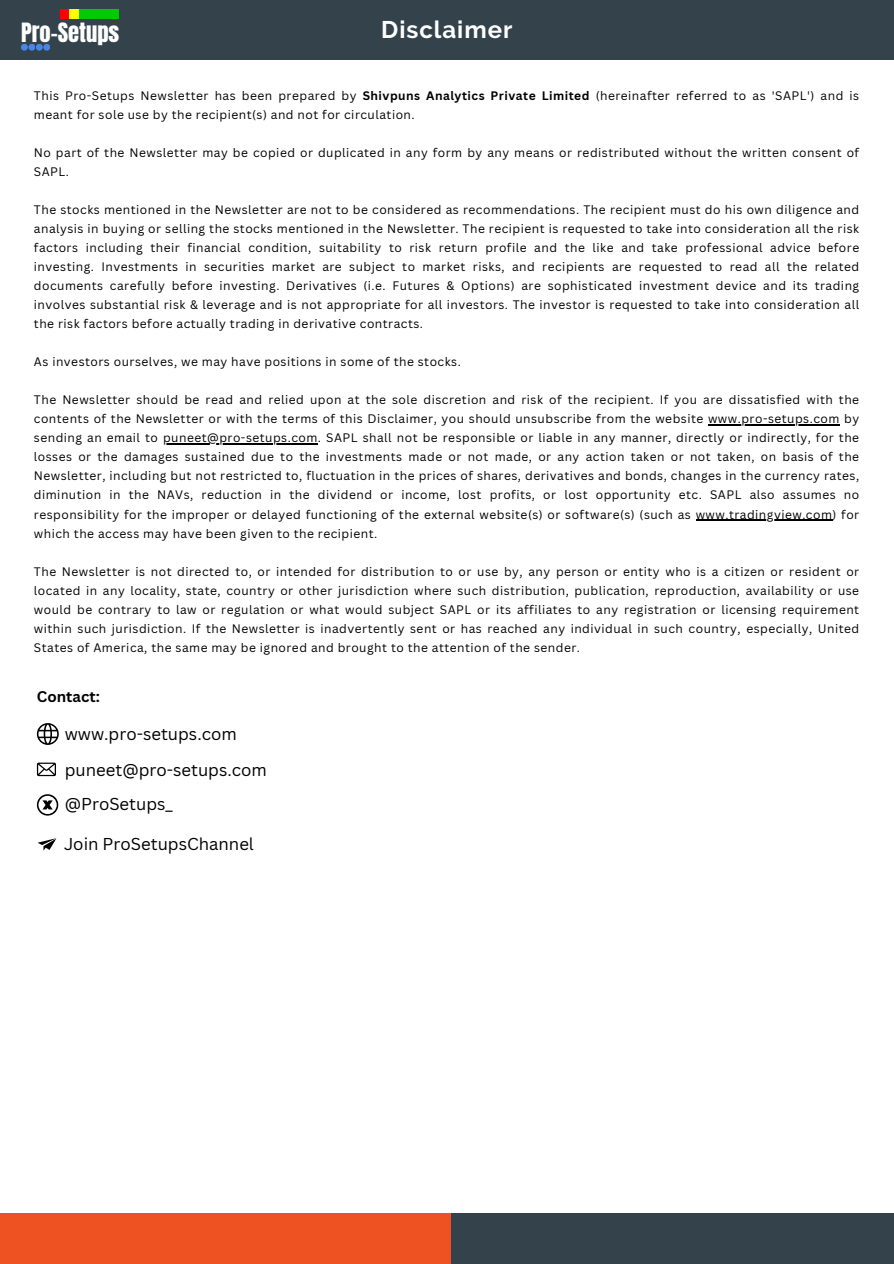
<style>
.page{position:relative;width:894px;height:1264px;background:#fff}
.page>*{position:absolute;margin:0;border:0;box-sizing:border-box;transform-origin:0 0}
.t1{font:700 24px "Raleway";letter-spacing:.04em;color:#fff}
.t2{font:22.65px "Anton";color:#fff}
.t3{font:16.8px "Canva Sans";color:#000}
.t4{font:700 15px "Canva Sans";color:#000}
.t5{font:12px/19px "Canva Sans";letter-spacing:.04em;color:#000;text-align:justify}
.s1{font-weight:700}
</style>
<div class="page">
<div style="left:0;top:0;width:893px;height:60px;background:#34434b"></div>
<div style="left:0;top:1213px;width:462px;height:50px;background:#ef5222"></div>
<div style="left:450px;top:1213px;width:443px;height:50px;background:#34434b"></div>
<hr style="left:707px;top:424px;width:132px;height:1px;background:#000">
<hr style="left:163px;top:443px;width:155px;height:1px;background:#000">
<hr style="left:695px;top:519px;width:137px;height:1px;background:#000">
<svg style="left:37px;top:794px;width:21px;height:21px"></svg>
<svg style="left:37px;top:838px;width:20px;height:13px"></svg>
<svg style="left:37px;top:762px;width:19px;height:14px"></svg>
<svg style="left:37px;top:723px;width:21px;height:21px"></svg>
<div style="left:21px;top:44px;width:7px;height:7px;background:#4a86e8;border-radius:50%"></div>
<div style="left:28px;top:44px;width:7px;height:7px;background:#4a86e8;border-radius:50%"></div>
<div style="left:36px;top:44px;width:7px;height:7px;background:#4a86e8;border-radius:50%"></div>
<div style="left:60px;top:9px;width:9px;height:9px;background:#f00"></div>
<div style="left:70px;top:9px;width:9px;height:9px;background:#ff0"></div>
<div style="left:80px;top:9px;width:9px;height:9px;background:#00ca00"></div>
<div style="left:43px;top:44px;width:7px;height:7px;background:#4a86e8;border-radius:50%"></div>
<div style="left:89px;top:9px;width:9px;height:9px;background:#00ca00"></div>
<div style="left:99px;top:9px;width:9px;height:9px;background:#00ca00"></div>
<div style="left:109px;top:9px;width:9px;height:9px;background:#00ca00"></div>
<h3 class="t2" style="left:21px;top:16px;width:100px">Pro-Setups</h3>
<h1 class="t1" style="left:381px;top:16px;width:132px">Disclaimer</h1>
<p class="t5" style="left:34px;top:86px;width:826px">This Pro-Setups Newsletter has been prepared by <span class="s1">Shivpuns Analytics Private Limited</span> (hereinafter referred to as 'SAPL') and is meant for sole use by the recipient(s) and not for circulation.</p>
<p class="t5" style="left:34px;top:143px;width:826px">No part of the Newsletter may be copied or duplicated in any form by any means or redistributed without the written consent of<br>SAPL.</p>
<p class="t5" style="left:34px;top:200px;width:826px">The stocks mentioned in the Newsletter are not to be considered as recommendations. The recipient must do his own diligence and analysis in buying or selling the stocks mentioned in the Newsletter. The recipient is requested to take into consideration all the risk factors including their financial condition, suitability to risk return profile and the like and take professional advice before investing. Investments in securities market are subject to market risks, and recipients are requested to read all the related documents carefully before investing. Derivatives (i.e. Futures &amp; Options) are sophisticated investment device and its trading involves substantial risk &amp; leverage and is not appropriate for all investors. The investor is requested to take into consideration all the risk factors before actually trading in derivative contracts.</p>
<p class="t5" style="left:34px;top:352px;width:428px">As investors ourselves, we may have positions in some of the stocks.</p>
<p class="t5" style="left:34px;top:390px;width:826px">The Newsletter should be read and relied upon at the sole discretion and risk of the recipient. If you are dissatisfied with the contents of the Newsletter or with the terms of this Disclaimer, you should unsubscribe from the website www.pro-setups.com by sending an email to puneet@pro-setups.com. SAPL shall not be responsible or liable in any manner, directly or indirectly, for the losses or the damages sustained due to the investments made or not made, or any action taken or not taken, on basis of the Newsletter, including but not restricted to, fluctuation in the prices of shares, derivatives and bonds, changes in the currency rates, diminution in the NAVs, reduction in the dividend or income, lost profits, or lost opportunity etc. SAPL also assumes no responsibility for the improper or delayed functioning of the external website(s) or software(s) (such as www.tradingview.com) for which the access may have been given to the recipient.</p>
<p class="t5" style="left:34px;top:561px;width:826px">The Newsletter is not directed to, or intended for distribution to or use by, any person or entity who is a citizen or resident or located in any locality, state, country or other jurisdiction where such distribution, publication, reproduction, availability or use would be contrary to law or regulation or what would subject SAPL or its affiliates to any registration or licensing requirement within such jurisdiction. If the Newsletter is inadvertently sent or has reached any individual in such country, especially, United States of America, the same may be ignored and brought to the attention of the sender.</p>
<h2 class="t4" style="left:37px;top:686px;width:64px">Contact:</h2>
<p class="t3" style="left:65px;top:722px;width:173px">www.pro-setups.com</p>
<h3 class="t3" style="left:65px;top:758px;width:203px">puneet@pro-setups.com</h3>
<h4 class="t3" style="left:65px;top:792px;width:109px">@ProSetups_</h4>
<p class="t3" style="left:64px;top:831px;width:191px">Join ProSetupsChannel</p>
</div>
